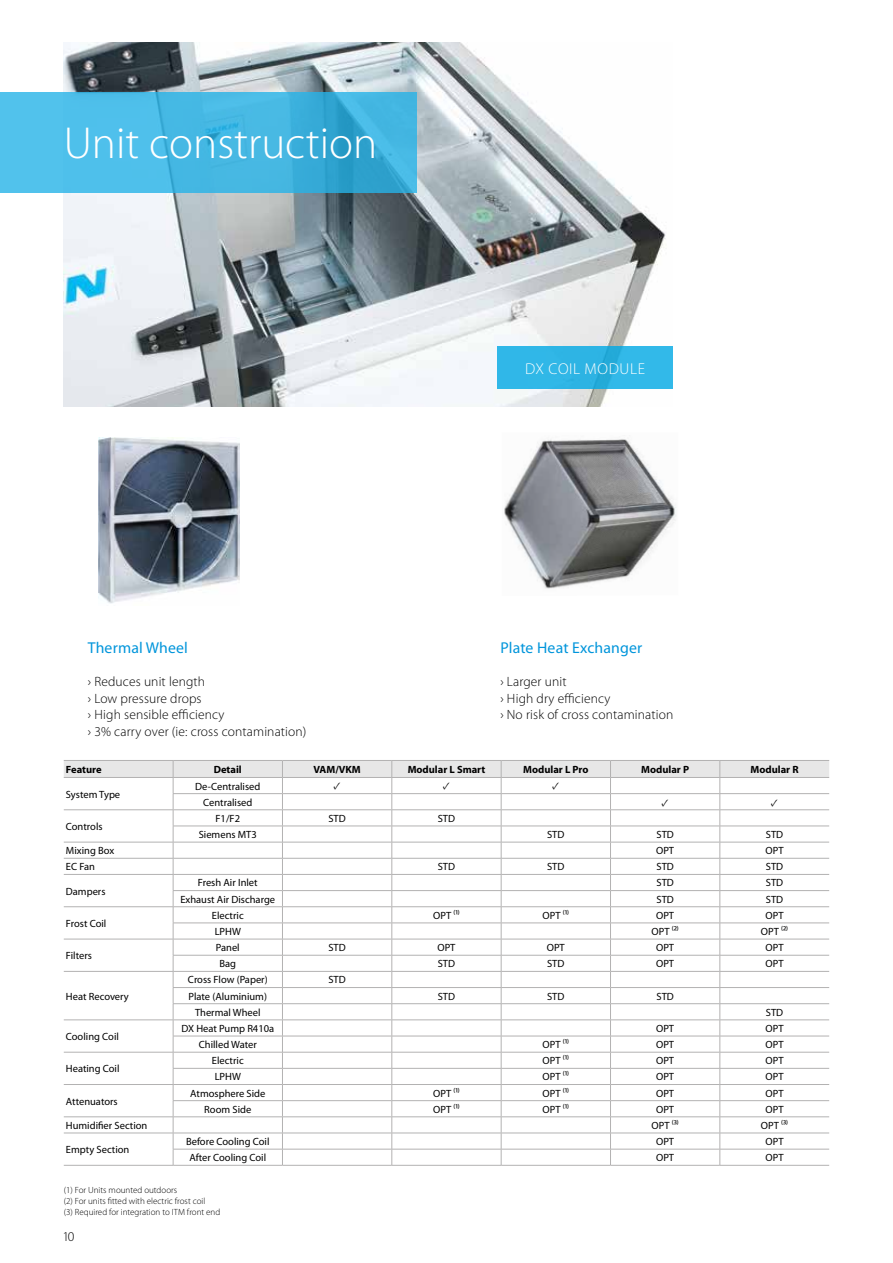
<style>
.page{position:relative;width:893px;height:1263px;background:#fff}
.page>*{position:absolute;margin:0;border:0;box-sizing:border-box;transform-origin:0 0}
.t1{font:300 45px "Myriad Pro";color:#fff}
.t2{font:15.75px "Myriad Pro";letter-spacing:.01em;color:#0095db}
.t3{font:300 15.75px "Myriad Pro";letter-spacing:.04em;color:#fff}
.t4{font:300 13.5px/16.5px "Myriad Pro";letter-spacing:.01em;color:#000}
.t5{font:10.5px "Myriad Pro";color:#000}
.t6{font:700 10.5px "Myriad Pro";color:#000}
.t7{font:10.5px "Minion Pro";color:#000}
.t8{font:300 9px/10.8px "Myriad Pro";color:#000}
</style>
<div class="page">
<img style="left:64px;top:43px;width:609px;height:364px">
<svg style="left:0;top:92px;width:417px;height:100px;background:#45b7e2"></svg>
<hr style="left:64px;top:1165px;width:109px;height:1px;background:#b3b2b2">
<svg style="left:64px;top:760px;width:765px;height:405px"></svg>
<hr style="left:173px;top:1165px;width:109px;height:1px;background:#b3b2b2">
<hr style="left:282px;top:1165px;width:110px;height:1px;background:#b3b2b2">
<hr style="left:392px;top:1165px;width:109px;height:1px;background:#b3b2b2">
<hr style="left:501px;top:1165px;width:109px;height:1px;background:#b3b2b2">
<hr style="left:610px;top:1165px;width:110px;height:1px;background:#b3b2b2">
<hr style="left:720px;top:1165px;width:109px;height:1px;background:#b3b2b2">
<img style="left:98px;top:438px;width:142px;height:166px">
<img style="left:504px;top:439px;width:173px;height:150px">
<div style="left:497px;top:347px;width:176px;height:42px;background:linear-gradient(to right,#2eb5e6,#2fb6e6)"></div>
<h1 class="t1" style="left:64px;top:118px;width:315px">Unit construction</h1>
<h2 class="t2" style="left:88px;top:639px;width:102px">Thermal Wheel</h2>
<p class="t4" style="left:88px;top:673px;width:220px">› Reduces unit length<br>› Low pressure drops<br>› High sensible efficiency<br>› 3% carry over (ie: cross contamination)</p>
<h2 class="t3" style="left:525px;top:360px;width:121px">DX COIL MODULE</h2>
<h2 class="t2" style="left:500px;top:639px;width:143px">Plate Heat Exchanger</h2>
<p class="t4" style="left:500px;top:673px;width:174px">› Larger unit<br>› High dry efficiency<br>› No risk of cross contamination</p>
<p class="t6" style="left:66px;top:763px;width:37px">Feature</p>
<p class="t6" style="left:214px;top:763px;width:30px">Detail</p>
<p class="t6" style="left:313px;top:763px;width:49px">VAM/VKM</p>
<p class="t6" style="left:408px;top:763px;width:79px">Modular L Smart</p>
<p class="t6" style="left:523px;top:763px;width:67px">Modular L Pro</p>
<p class="t6" style="left:641px;top:763px;width:49px">Modular P</p>
<p class="t6" style="left:750px;top:763px;width:50px">Modular R</p>
<p class="t5" style="left:66px;top:788px;width:56px">System Type</p>
<p class="t5" style="left:195px;top:780px;width:67px">De-Centralised</p>
<p class="t7" style="left:334px;top:779px;width:9px">✓</p>
<p class="t7" style="left:443px;top:779px;width:9px">✓</p>
<p class="t7" style="left:552px;top:779px;width:9px">✓</p>
<p class="t5" style="left:203px;top:796px;width:51px">Centralised</p>
<p class="t7" style="left:662px;top:795px;width:9px">✓</p>
<p class="t7" style="left:771px;top:795px;width:9px">✓</p>
<p class="t5" style="left:66px;top:821px;width:38px">Controls</p>
<p class="t5" style="left:215px;top:812px;width:26px">F1/F2</p>
<p class="t5" style="left:328px;top:812px;width:19px">STD</p>
<p class="t5" style="left:438px;top:812px;width:19px">STD</p>
<p class="t5" style="left:199px;top:829px;width:60px">Siemens MT3</p>
<p class="t5" style="left:547px;top:829px;width:19px">STD</p>
<p class="t5" style="left:656px;top:829px;width:19px">STD</p>
<p class="t5" style="left:766px;top:829px;width:19px">STD</p>
<p class="t5" style="left:66px;top:845px;width:50px">Mixing Box</p>
<p class="t5" style="left:656px;top:845px;width:20px">OPT</p>
<p class="t5" style="left:765px;top:845px;width:20px">OPT</p>
<p class="t5" style="left:66px;top:861px;width:31px">EC Fan</p>
<p class="t5" style="left:438px;top:861px;width:19px">STD</p>
<p class="t5" style="left:547px;top:861px;width:19px">STD</p>
<p class="t5" style="left:656px;top:861px;width:19px">STD</p>
<p class="t5" style="left:766px;top:861px;width:19px">STD</p>
<p class="t5" style="left:66px;top:885px;width:41px">Dampers</p>
<p class="t5" style="left:198px;top:877px;width:61px">Fresh Air Inlet</p>
<p class="t5" style="left:656px;top:877px;width:19px">STD</p>
<p class="t5" style="left:766px;top:877px;width:19px">STD</p>
<p class="t5" style="left:180px;top:893px;width:96px">Exhaust Air Discharge</p>
<p class="t5" style="left:656px;top:893px;width:19px">STD</p>
<p class="t5" style="left:766px;top:893px;width:19px">STD</p>
<p class="t5" style="left:66px;top:918px;width:42px">Frost Coil</p>
<p class="t5" style="left:66px;top:950px;width:28px">Filters</p>
<p class="t5" style="left:66px;top:990px;width:64px">Heat Recovery</p>
<p class="t5" style="left:66px;top:1031px;width:55px">Cooling Coil</p>
<p class="t5" style="left:66px;top:1063px;width:55px">Heating Coil</p>
<p class="t5" style="left:66px;top:1095px;width:53px">Attenuators</p>
<p class="t5" style="left:212px;top:909px;width:33px">Electric</p>
<p class="t5" style="left:433px;top:909px;width:28px">OPT (1)</p>
<p class="t5" style="left:542px;top:909px;width:28px">OPT (1)</p>
<p class="t5" style="left:656px;top:909px;width:20px">OPT</p>
<p class="t5" style="left:765px;top:909px;width:20px">OPT</p>
<p class="t5" style="left:215px;top:926px;width:28px">LPHW</p>
<p class="t5" style="left:651px;top:926px;width:29px">OPT (2)</p>
<p class="t5" style="left:761px;top:926px;width:29px">OPT (2)</p>
<p class="t5" style="left:216px;top:942px;width:25px">Panel</p>
<p class="t5" style="left:328px;top:942px;width:19px">STD</p>
<p class="t5" style="left:437px;top:942px;width:20px">OPT</p>
<p class="t5" style="left:547px;top:942px;width:20px">OPT</p>
<p class="t5" style="left:656px;top:942px;width:20px">OPT</p>
<p class="t5" style="left:765px;top:942px;width:20px">OPT</p>
<p class="t5" style="left:219px;top:958px;width:18px">Bag</p>
<p class="t5" style="left:438px;top:958px;width:19px">STD</p>
<p class="t5" style="left:547px;top:958px;width:19px">STD</p>
<p class="t5" style="left:656px;top:958px;width:20px">OPT</p>
<p class="t5" style="left:765px;top:958px;width:20px">OPT</p>
<p class="t5" style="left:188px;top:974px;width:81px">Cross Flow (Paper)</p>
<p class="t5" style="left:328px;top:974px;width:19px">STD</p>
<p class="t5" style="left:189px;top:990px;width:80px">Plate (Aluminium)</p>
<p class="t5" style="left:438px;top:990px;width:19px">STD</p>
<p class="t5" style="left:547px;top:990px;width:19px">STD</p>
<p class="t5" style="left:656px;top:990px;width:19px">STD</p>
<p class="t5" style="left:195px;top:1006px;width:67px">Thermal Wheel</p>
<p class="t5" style="left:766px;top:1006px;width:19px">STD</p>
<p class="t5" style="left:181px;top:1023px;width:94px">DX Heat Pump R410a</p>
<p class="t5" style="left:656px;top:1023px;width:20px">OPT</p>
<p class="t5" style="left:765px;top:1023px;width:20px">OPT</p>
<p class="t5" style="left:199px;top:1039px;width:60px">Chilled Water</p>
<p class="t5" style="left:542px;top:1039px;width:28px">OPT (1)</p>
<p class="t5" style="left:656px;top:1039px;width:20px">OPT</p>
<p class="t5" style="left:765px;top:1039px;width:20px">OPT</p>
<p class="t5" style="left:212px;top:1055px;width:33px">Electric</p>
<p class="t5" style="left:542px;top:1055px;width:28px">OPT (1)</p>
<p class="t5" style="left:656px;top:1055px;width:20px">OPT</p>
<p class="t5" style="left:765px;top:1055px;width:20px">OPT</p>
<p class="t5" style="left:215px;top:1071px;width:28px">LPHW</p>
<p class="t5" style="left:542px;top:1071px;width:28px">OPT (1)</p>
<p class="t5" style="left:656px;top:1071px;width:20px">OPT</p>
<p class="t5" style="left:765px;top:1071px;width:20px">OPT</p>
<p class="t5" style="left:190px;top:1087px;width:77px">Atmosphere Side</p>
<p class="t5" style="left:433px;top:1087px;width:28px">OPT (1)</p>
<p class="t5" style="left:542px;top:1087px;width:28px">OPT (1)</p>
<p class="t5" style="left:656px;top:1087px;width:20px">OPT</p>
<p class="t5" style="left:765px;top:1087px;width:20px">OPT</p>
<p class="t5" style="left:204px;top:1103px;width:49px">Room Side</p>
<p class="t5" style="left:433px;top:1103px;width:28px">OPT (1)</p>
<p class="t5" style="left:542px;top:1103px;width:28px">OPT (1)</p>
<p class="t5" style="left:656px;top:1103px;width:20px">OPT</p>
<p class="t5" style="left:765px;top:1103px;width:20px">OPT</p>
<p class="t5" style="left:66px;top:1120px;width:83px">Humidifier Section</p>
<p class="t5" style="left:652px;top:1120px;width:29px">OPT (3)</p>
<p class="t5" style="left:761px;top:1120px;width:29px">OPT (3)</p>
<p class="t5" style="left:66px;top:1144px;width:65px">Empty Section</p>
<p class="t5" style="left:186px;top:1136px;width:85px">Before Cooling Coil</p>
<p class="t5" style="left:656px;top:1136px;width:20px">OPT</p>
<p class="t5" style="left:765px;top:1136px;width:20px">OPT</p>
<p class="t5" style="left:189px;top:1152px;width:78px">After Cooling Coil</p>
<p class="t5" style="left:656px;top:1152px;width:20px">OPT</p>
<p class="t5" style="left:765px;top:1152px;width:20px">OPT</p>
<p class="t8" style="left:64px;top:1185px;width:158px">(1) For Units mounted outdoors<br>(2) For units fitted with electric frost coil<br>(3) Required for integration to ITM front end</p>
<p class="t4" style="left:64px;top:1229px;width:12px">10</p>
</div>
